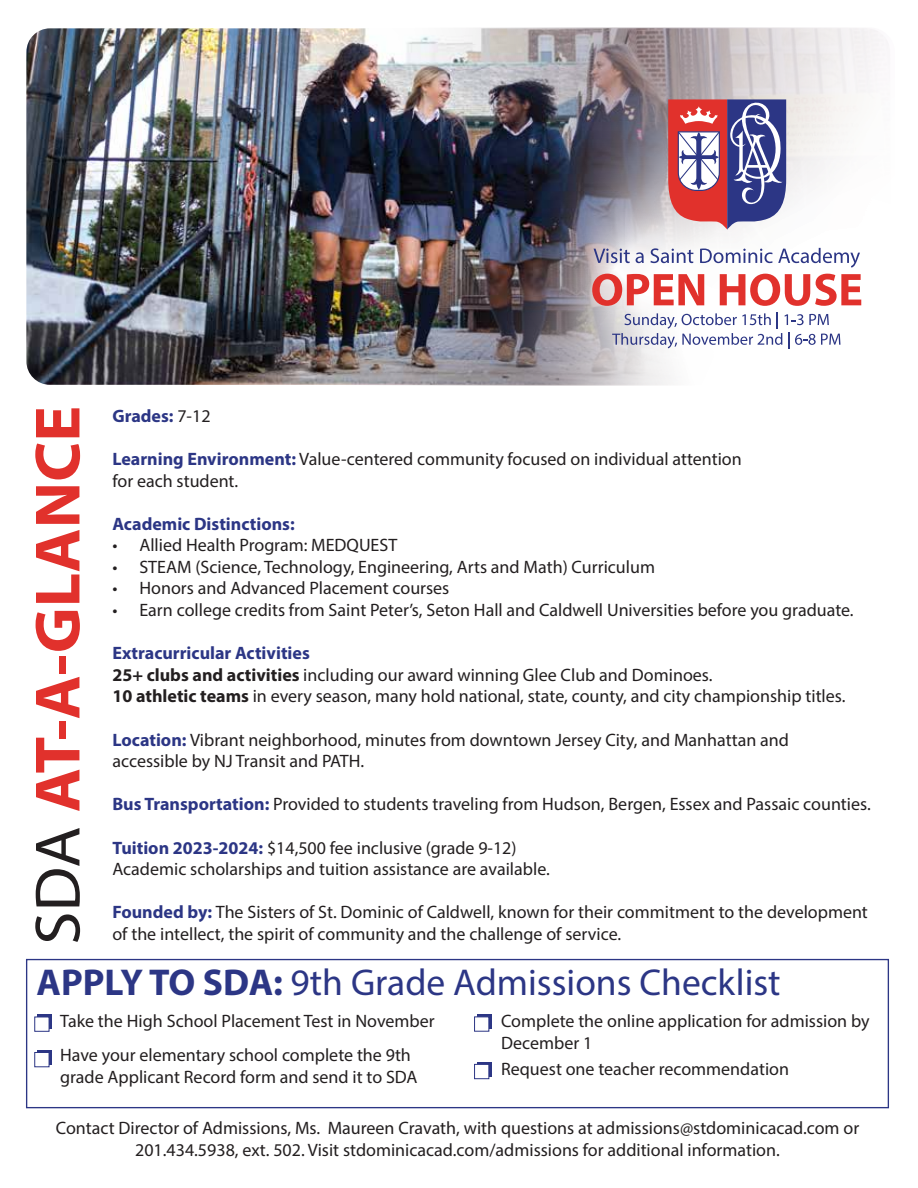
<style>
.page{position:relative;width:918px;height:1188px;background:#fff}
.page>*{position:absolute;margin:0;border:0;box-sizing:border-box;transform-origin:0 0}
.t1{font:700 64.5px "Myriad Pro";color:#e1312c;scale:1.04 1}
.t2{font:37.5px "Myriad Pro";color:#2c3685}
.t3{font:18px/21.6px "Myriad Pro";color:#231f20}
.t4{font:700 18px "Myriad Pro";color:#2c3685}
.s1{font-weight:400;color:#231f20}
.s2{font-weight:700;color:#2c3685}
.s3{font-weight:700}
</style>
<div class="page">
<div style="left:26px;top:959px;width:863px;height:149px;border:1px solid #2c3685"></div>
<div style="left:477px;top:1015px;width:14px;height:14px;background:#2c3685"></div>
<div style="left:474px;top:1017px;width:15px;height:15px;background:#fff;border:1px solid #2c3685"></div>
<div style="left:477px;top:1062px;width:14px;height:14px;background:#2c3685"></div>
<div style="left:474px;top:1064px;width:15px;height:15px;background:#fff;border:1px solid #2c3685"></div>
<div style="left:37px;top:1015px;width:14px;height:14px;background:#2c3685"></div>
<div style="left:34px;top:1017px;width:15px;height:15px;background:#fff;border:1px solid #2c3685"></div>
<div style="left:37px;top:1050px;width:14px;height:14px;background:#2c3685"></div>
<div style="left:34px;top:1052px;width:15px;height:15px;background:#fff;border:1px solid #2c3685"></div>
<img style="left:26px;top:27px;width:862px;height:359px">
<svg style="left:668px;top:99px;width:118px;height:131px"></svg>
<svg style="left:594px;top:249px;width:36px;height:14px"></svg>
<svg style="left:636px;top:252px;width:8px;height:11px"></svg>
<svg style="left:650px;top:248px;width:43px;height:15px"></svg>
<svg style="left:700px;top:248px;width:160px;height:20px"></svg>
<svg style="left:592px;top:274px;width:112px;height:32px"></svg>
<svg style="left:720px;top:274px;width:141px;height:32px"></svg>
<svg style="left:612px;top:313px;width:229px;height:36px"></svg>
<h1 class="t1" style="left:16px;top:945px;width:520px;rotate:-90deg"><span class="s1">SDA</span> AT-A-GLANCE</h1>
<p class="t4" style="left:112px;top:404px;width:100px">Grades: <span class="s1">7-12</span></p>
<p class="t3" style="left:112px;top:448px;width:631px"><span class="s2">Learning Environment:</span> Value-centered community focused on individual attention for each student.</p>
<p class="t4" style="left:112px;top:512px;width:184px">Academic Distinctions:</p>
<p class="t3" style="left:112px;top:534px;width:286px">• Allied Health Program: MEDQUEST</p>
<p class="t3" style="left:112px;top:556px;width:544px">• STEAM (Science, Technology, Engineering, Arts and Math) Curriculum</p>
<p class="t3" style="left:112px;top:577px;width:338px">• Honors and Advanced Placement courses</p>
<p class="t3" style="left:112px;top:599px;width:743px">• Earn college credits from Saint Peter’s, Seton Hall and Caldwell Universities before you graduate.</p>
<p class="t3" style="left:112px;top:642px;width:735px"><span class="s2">Extracurricular Activities<br></span><span class="s3">25+ clubs and activities</span> including our award winning Glee Club and Dominoes.<br><span class="s3">10 athletic teams</span> in every season, many hold national, state, county, and city championship titles.</p>
<p class="t3" style="left:112px;top:728px;width:678px"><span class="s2">Location:</span> Vibrant neighborhood, minutes from downtown Jersey City, and Manhattan and accessible by NJ Transit and PATH.</p>
<p class="t3" style="left:112px;top:793px;width:760px"><span class="s2">Bus Transportation:</span> Provided to students traveling from Hudson, Bergen, Essex and Passaic counties.</p>
<p class="t3" style="left:112px;top:836px;width:439px"><span class="s2">Tuition 2023-2024:</span> $14,500 fee inclusive (grade 9-12)<br>Academic scholarships and tuition assistance are available.</p>
<p class="t3" style="left:112px;top:901px;width:757px"><span class="s2">Founded by:</span> The Sisters of St. Dominic of Caldwell, known for their commitment to the development of the intellect, the spirit of community and the challenge of service.</p>
<h2 class="t2" style="left:36px;top:960px;width:746px"><span class="s3">APPLY TO SDA:</span> 9th Grade Admissions Checklist</h2>
<p class="t3" style="left:60px;top:1004px;width:376px;line-height:34px">Take the High School Placement Test in November<br>Have your elementary school complete the 9th</p>
<p class="t3" style="left:60px;top:1066px;width:359px">grade Applicant Record form and send it to SDA</p>
<p class="t3" style="left:501px;top:1010px;width:370px">Complete the online application for admission by<br>December 1</p>
<p class="t3" style="left:501px;top:1058px;width:290px">Request one teacher recommendation</p>
<p class="t3" style="left:56px;top:1117px;width:805px;text-align:center">Contact Director of Admissions, Ms. Maureen Cravath, with questions at admissions@stdominicacad.com or<br>201.434.5938, ext. 502. Visit stdominicacad.com/admissions for additional information.</p>
</div>
